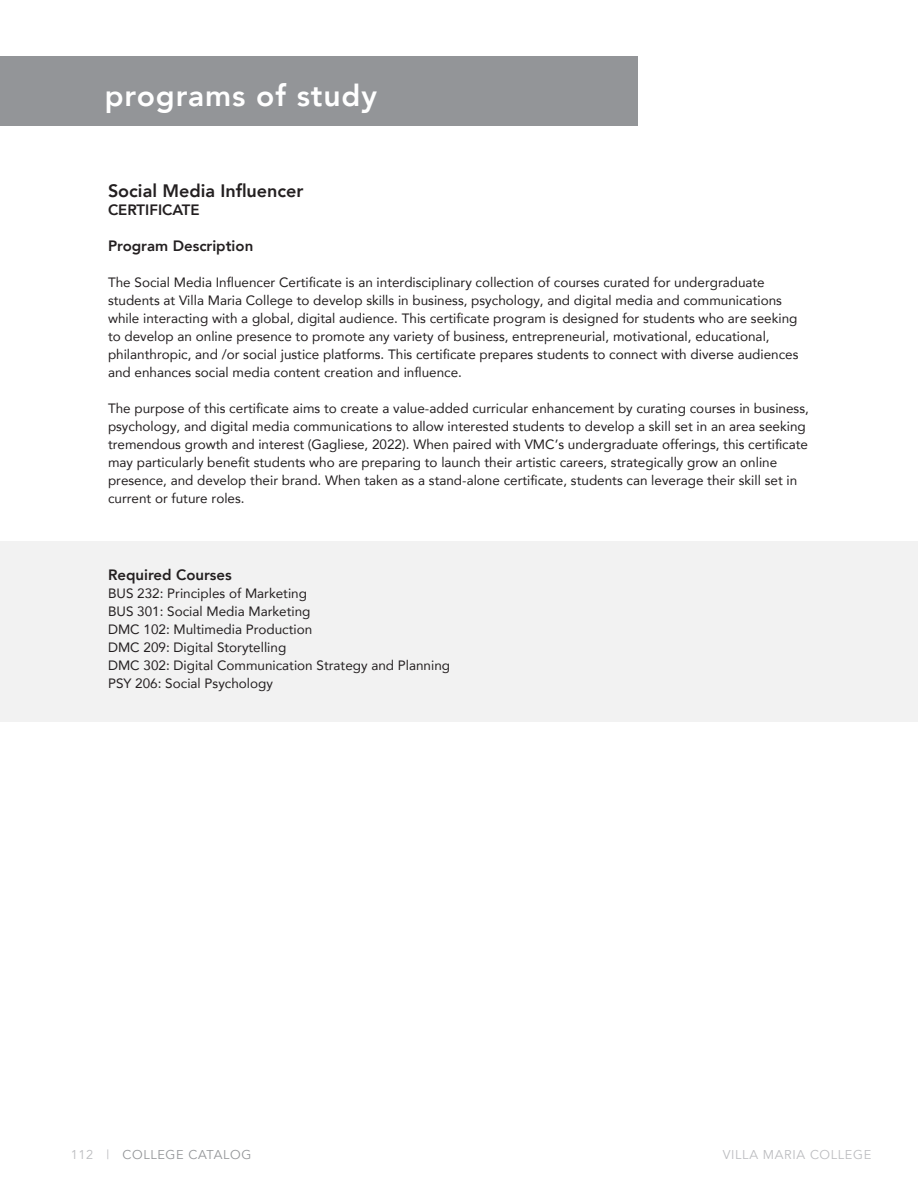
<style>
.page{position:relative;width:918px;height:1188px;background:#fff}
.page>*{position:absolute;margin:0;border:0;box-sizing:border-box;transform-origin:0 0}
.t1{font:800 30px "Avenir";letter-spacing:.03em;color:#fff}
.t2{font:800 18px "Avenir";color:#231f20}
.t3{font:800 15px "Avenir";color:#231f20}
.t4{font:13.5px/18px "Avenir";color:#231f20}
.t5{font:12.75px "Avenir";letter-spacing:.05em;color:#939598}
.t6{font:12.75px "Avenir";letter-spacing:.05em;color:#bcbdc0}
.s1{color:#bcbdc0}
</style>
<div class="page">
<div style="left:0;top:56px;width:637px;height:69px;background:#939598"></div>
<div style="left:0;top:541px;width:918px;height:181px;background:#f2f2f2"></div>
<h1 class="t1" style="left:105px;top:72px;width:274px">programs of study</h1>
<h2 class="t2" style="left:108px;top:177px;width:197px">Social Media Influencer</h2>
<p class="t3" style="left:108px;top:198px;width:93px">CERTIFICATE</p>
<p class="t3" style="left:108px;top:234px;width:147px">Program Description</p>
<p class="t4" style="left:108px;top:273px;width:692px">The Social Media Influencer Certificate is an interdisciplinary collection of courses curated for undergraduate students at Villa Maria College to develop skills in business, psychology, and digital media and communications while interacting with a global, digital audience. This certificate program is designed for students who are seeking to develop an online presence to promote any variety of business, entrepreneurial, motivational, educational, philanthropic, and /or social justice platforms. This certificate prepares students to connect with diverse audiences and enhances social media content creation and influence.</p>
<p class="t4" style="left:108px;top:399px;width:702px">The purpose of this certificate aims to create a value-added curricular enhancement by curating courses in business, psychology, and digital media communications to allow interested students to develop a skill set in an area seeking tremendous growth and interest (Gagliese, 2022). When paired with VMC’s undergraduate offerings, this certificate may particularly benefit students who are preparing to launch their artistic careers, strategically grow an online presence, and develop their brand. When taken as a stand-alone certificate, students can leverage their skill set in current or future roles.</p>
<p class="t3" style="left:108px;top:563px;width:125px">Required Courses</p>
<p class="t4" style="left:108px;top:584px;width:344px">BUS 232: Principles of Marketing<br>BUS 301: Social Media Marketing<br>DMC 102: Multimedia Production<br>DMC 209: Digital Storytelling<br>DMC 302: Digital Communication Strategy and Planning PSY 206: Social Psychology</p>
<p class="t5" style="left:71px;top:1147px;width:182px"><span class="s1">112 |</span> COLLEGE CATALOG</p>
<p class="t6" style="left:723px;top:1147px;width:150px">VILLA MARIA COLLEGE</p>
</div>
